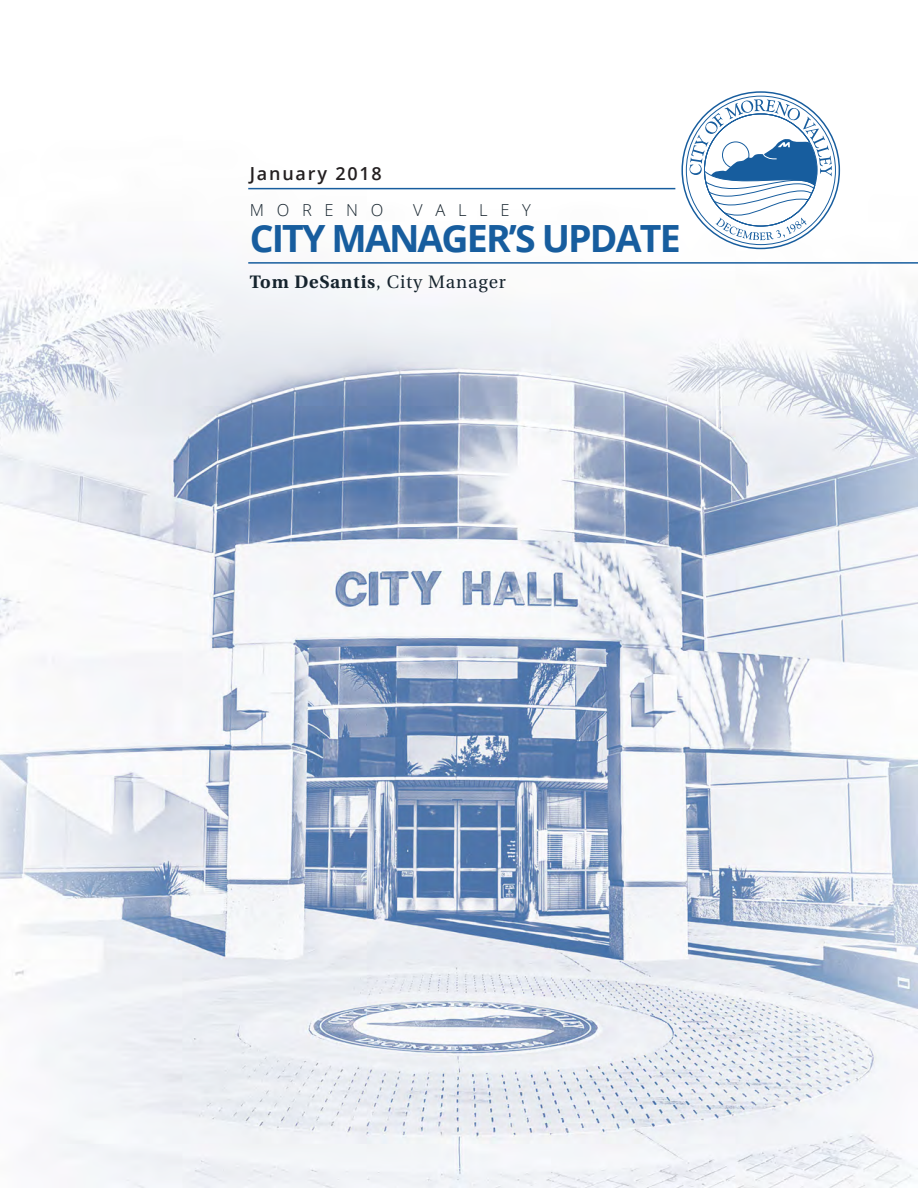
<style>
.page{position:relative;width:918px;height:1188px;background:#fff}
.page>*{position:absolute;margin:0;border:0;box-sizing:border-box;transform-origin:0 0}
.H1___Left{font:700 37.5px "Open Sans";letter-spacing:-.05em;color:#175d9e}
.H4___Right{font:18px "Heuristica";letter-spacing:.05em;color:#16242e}
.H2___Right{font:600 18px "Open Sans";letter-spacing:.1em;color:#231f20}
.H1___Left-2{font:300 16.5px "Open Sans";letter-spacing:.77em;color:#16242e}
.s1{font-weight:700}
</style>
<div class="page">
<img style="left:0;top:168px;width:918px;height:1020px">
<svg style="left:681px;top:91px;width:159px;height:158px"></svg>
<hr style="left:248px;top:188px;width:427px;height:1px;background:#175d9e">
<hr style="left:248px;top:262px;width:670px;height:2px;background:#175d9e">
<p class="H2___Right" style="left:250px;top:161px;width:134px">January 2018</p>
<p class="H1___Left-2" style="left:250px;top:199px;width:135px">MORENO</p>
<p class="H1___Left-2" style="left:413px;top:199px;width:119px">VALLEY</p>
<p class="H1___Left" style="left:250px;top:212px;width:432px">CITY MANAGER’S UPDATE</p>
<p class="H4___Right" style="left:250px;top:268px;width:258px"><span class="s1">Tom DeSantis</span>, City Manager</p>
</div>
